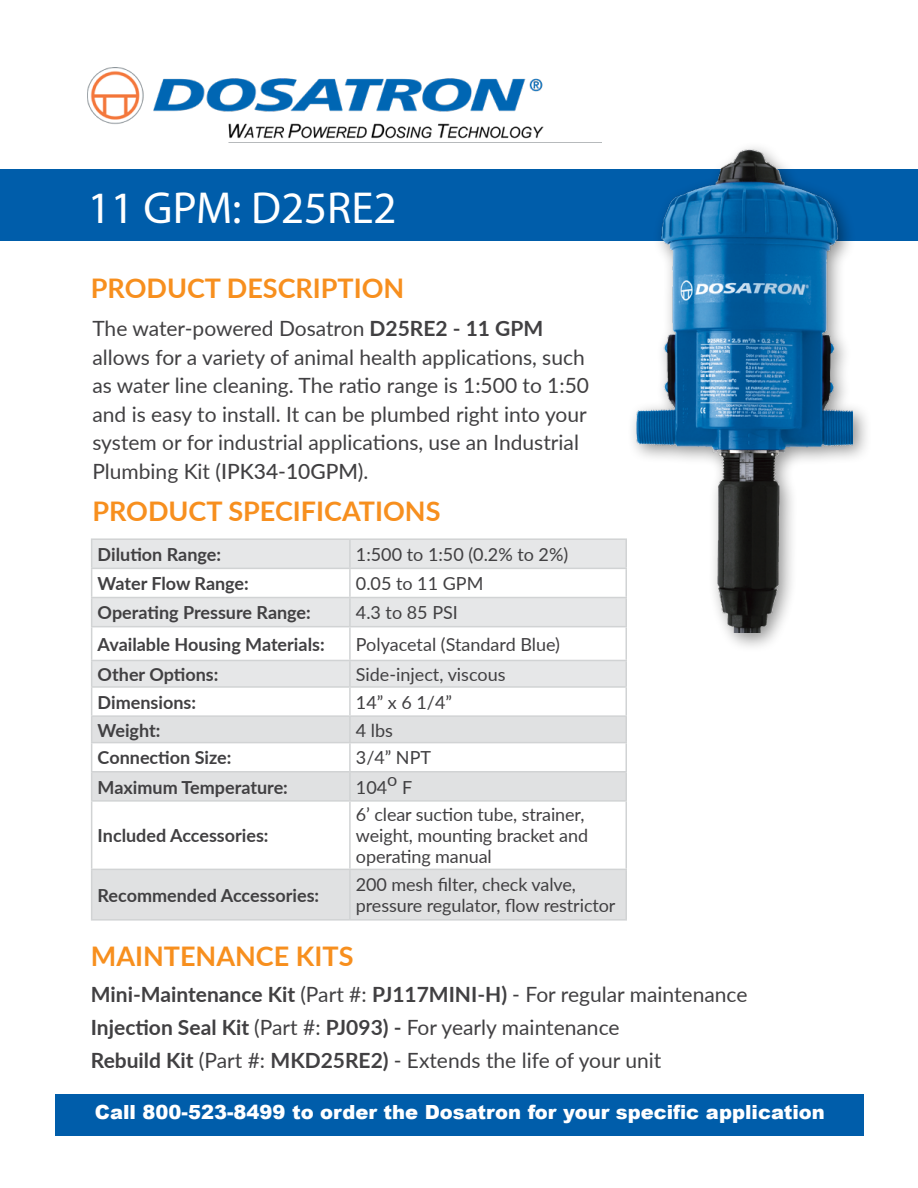
<style>
.page{position:relative;width:918px;height:1188px;background:#fff}
.page>*{position:absolute;margin:0;border:0;box-sizing:border-box;transform-origin:0 0}
.t1{font:45px "Myriad Pro";color:#fff}
.t2{font:700 27px "Lato";color:#f78f1e}
.t3{font:21px/28.5px "Lato";color:#414042}
.t4{font:900 19.5px "Arial";color:#fff}
.t5{font:18px/21px "Lato";letter-spacing:-.005em;color:#414042}
.t6{font:700 18px "Lato";color:#414042}
.s1{font-weight:700}
.s2{font-weight:500}
</style>
<div class="page">
<div style="left:0;top:170px;width:918px;height:71px;background:#005daa"></div>
<div style="left:56px;top:1094px;width:808px;height:42px;background:#005daa"></div>
<img style="left:88px;top:67px;width:514px;height:76px">
<svg style="left:92px;top:540px;width:534px;height:146px;fill:#e6e7e8"></svg>
<svg style="left:92px;top:717px;width:534px;height:202px;fill:#e0e1e2"></svg>
<hr style="left:91px;top:538px;width:259px;height:2px;background:#d1d3d4">
<hr style="left:350px;top:538px;width:277px;height:2px;background:#d1d3d4">
<hr style="left:349px;top:540px;width:2px;height:28px;background:#d1d3d4">
<hr style="left:91px;top:568px;width:259px;height:1px;background:#d1d3d4">
<hr style="left:350px;top:568px;width:277px;height:1px;background:#d1d3d4">
<hr style="left:349px;top:569px;width:2px;height:28px;background:#d1d3d4">
<hr style="left:91px;top:597px;width:259px;height:1px;background:#d1d3d4">
<svg style="left:91px;top:540px;width:1px;height:86px"></svg>
<hr style="left:350px;top:597px;width:277px;height:1px;background:#d1d3d4">
<hr style="left:349px;top:598px;width:2px;height:28px;background:#d1d3d4">
<hr style="left:91px;top:626px;width:259px;height:1px;background:#d1d3d4">
<hr style="left:91px;top:627px;width:1px;height:33px;background:#d1d3d4">
<hr style="left:350px;top:626px;width:277px;height:1px;background:#d1d3d4">
<hr style="left:349px;top:627px;width:2px;height:33px;background:#d1d3d4">
<hr style="left:626px;top:627px;width:1px;height:33px;background:#d1d3d4">
<hr style="left:91px;top:660px;width:259px;height:1px;background:#d1d3d4">
<hr style="left:350px;top:660px;width:277px;height:1px;background:#d1d3d4">
<hr style="left:349px;top:661px;width:2px;height:25px;background:#d1d3d4">
<hr style="left:91px;top:686px;width:259px;height:2px;background:#d1d3d4">
<hr style="left:350px;top:686px;width:277px;height:2px;background:#d1d3d4">
<hr style="left:349px;top:688px;width:2px;height:27px;background:#d1d3d4">
<hr style="left:91px;top:715px;width:259px;height:2px;background:#d1d3d4">
<hr style="left:350px;top:715px;width:277px;height:2px;background:#d1d3d4">
<hr style="left:349px;top:717px;width:2px;height:25px;background:#d1d3d4">
<hr style="left:91px;top:742px;width:259px;height:1px;background:#d1d3d4">
<hr style="left:350px;top:742px;width:277px;height:1px;background:#d1d3d4">
<hr style="left:349px;top:743px;width:2px;height:28px;background:#d1d3d4">
<hr style="left:91px;top:771px;width:259px;height:2px;background:#d1d3d4">
<svg style="left:91px;top:661px;width:1px;height:139px"></svg>
<hr style="left:350px;top:771px;width:277px;height:2px;background:#d1d3d4">
<hr style="left:349px;top:773px;width:2px;height:27px;background:#d1d3d4">
<svg style="left:626px;top:661px;width:1px;height:139px"></svg>
<hr style="left:91px;top:800px;width:259px;height:2px;background:#d1d3d4">
<hr style="left:91px;top:802px;width:1px;height:67px;background:#d1d3d4">
<hr style="left:350px;top:800px;width:277px;height:2px;background:#d1d3d4">
<hr style="left:349px;top:802px;width:2px;height:67px;background:#d1d3d4">
<hr style="left:626px;top:802px;width:1px;height:67px;background:#d1d3d4">
<hr style="left:91px;top:869px;width:259px;height:1px;background:#d1d3d4">
<hr style="left:91px;top:870px;width:1px;height:49px;background:#d1d3d4">
<hr style="left:350px;top:869px;width:277px;height:1px;background:#d1d3d4">
<hr style="left:349px;top:870px;width:2px;height:49px;background:#d1d3d4">
<hr style="left:626px;top:870px;width:1px;height:49px;background:#d1d3d4">
<hr style="left:91px;top:919px;width:259px;height:2px;background:#d1d3d4">
<hr style="left:350px;top:919px;width:277px;height:2px;background:#d1d3d4">
<div style="left:626px;top:140px;width:246px;height:513px;background:#000;opacity:.43"></div>
<img style="left:632px;top:140px;width:220px;height:493px">
<h1 class="t1" style="left:88px;top:180px;width:310px">11 GPM: D25RE2</h1>
<p class="t2" style="left:91px;top:268px;width:315px">PRODUCT DESCRIPTION</p>
<p class="t3" style="left:92px;top:313px;width:498px">The water-powered Dosatron <span class="s1">D25RE2 - 11 GPM </span>allows for a variety of animal health applications, such as water line cleaning. The ratio range is 1:500 to 1:50 and is easy to install. It can be plumbed right into your system or for industrial applications, use an Industrial Plumbing Kit (<span class="s2">IPK34-10GPM</span>).</p>
<p class="t2" style="left:92px;top:491px;width:350px">PRODUCT SPECIFICATIONS</p>
<p class="t6" style="left:98px;top:541px;width:125px">Dilution Range:</p>
<p class="t5" style="left:356px;top:543px;width:214px">1:500 to 1:50 (0.2% to 2%)</p>
<p class="t6" style="left:98px;top:570px;width:153px">Water Flow Range:</p>
<p class="t5" style="left:356px;top:572px;width:129px">0.05 to 11 GPM</p>
<p class="t6" style="left:98px;top:600px;width:215px">Operating Pressure Range:</p>
<p class="t5" style="left:356px;top:602px;width:104px">4.3 to 85 PSI</p>
<p class="t6" style="left:98px;top:631px;width:229px">Available Housing Materials:</p>
<p class="t5" style="left:356px;top:633px;width:206px">Polyacetal (Standard Blue)</p>
<p class="t6" style="left:98px;top:661px;width:122px">Other Options:</p>
<p class="t5" style="left:356px;top:663px;width:151px">Side-inject, viscous</p>
<p class="t6" style="left:98px;top:689px;width:100px">Dimensions:</p>
<p class="t5" style="left:356px;top:691px;width:98px">14” x 6 1/4”</p>
<p class="t6" style="left:98px;top:717px;width:64px">Weight:</p>
<p class="t5" style="left:356px;top:719px;width:39px">4 lbs</p>
<p class="t6" style="left:98px;top:745px;width:135px">Connection Size:</p>
<p class="t5" style="left:356px;top:747px;width:77px">3/4” NPT</p>
<p class="t6" style="left:98px;top:774px;width:192px">Maximum Temperature:</p>
<p class="t5" style="left:356px;top:776px;width:58px">104o F</p>
<p class="t6" style="left:98px;top:823px;width:172px">Included Accessories:</p>
<p class="t5" style="left:356px;top:804px;width:234px">6’ clear suction tube, strainer, weight, mounting bracket and operating manual</p>
<p class="t6" style="left:98px;top:882px;width:223px">Recommended Accessories:</p>
<p class="t5" style="left:356px;top:874px;width:261px">200 mesh filter, check valve, pressure regulator, flow restrictor</p>
<p class="t2" style="left:91px;top:936px;width:264px">MAINTENANCE KITS</p>
<p class="t3" style="left:91px;top:977px;width:658px;line-height:33px"><span class="s1">Mini-Maintenance Kit</span> (Part #: <span class="s1">PJ117MINI-H)</span> - For regular maintenance<br><span class="s1">Injection Seal Kit</span> (Part #: <span class="s1">PJ093) -</span> For yearly maintenance<br><span class="s1">Rebuild Kit</span> (Part #: <span class="s1">MKD25RE2)</span> - Extends the life of your unit</p>
<p class="t4" style="left:95px;top:1098px;width:731px">Call 800-523-8499 to order the Dosatron for your specific application</p>
</div>
